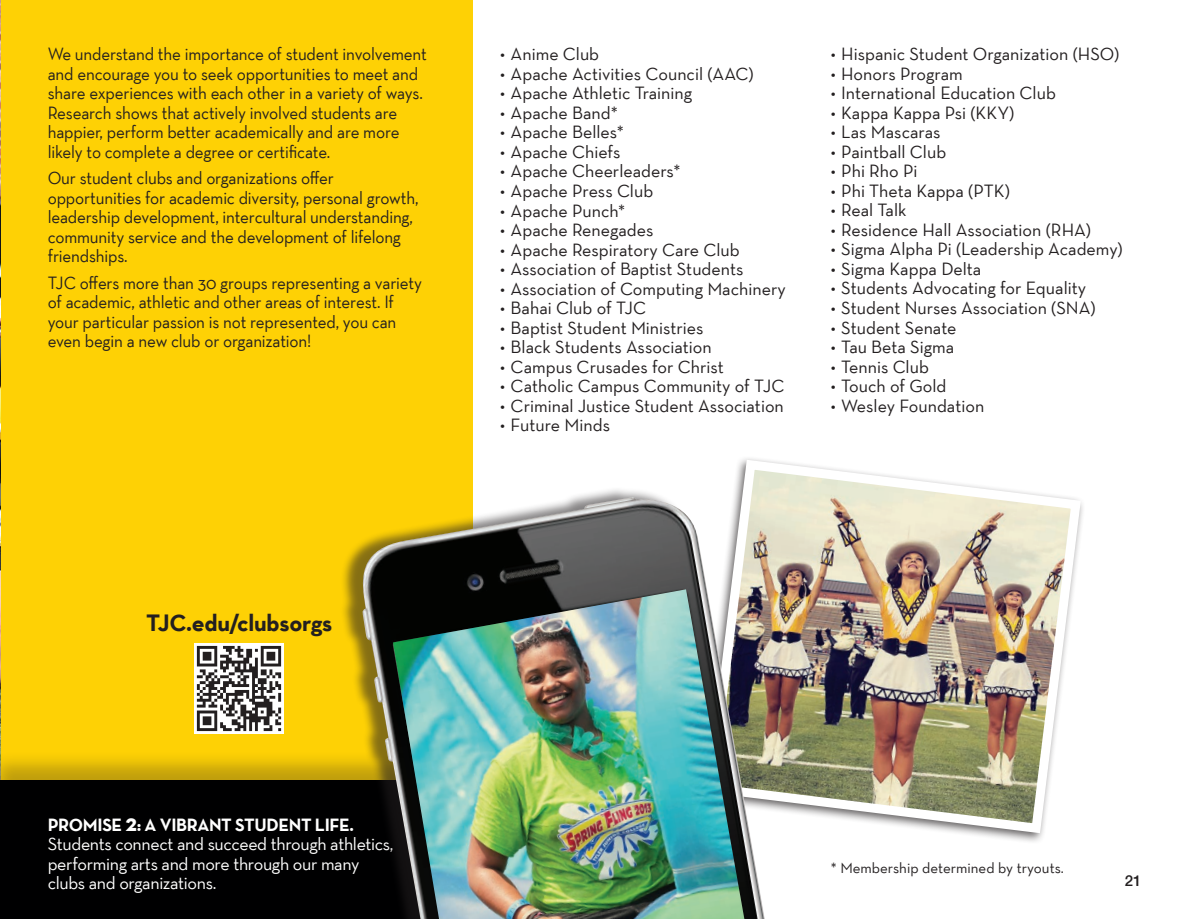
<style>
.page{position:relative;width:1188px;height:919px;background:#fff}
.page>*{position:absolute;margin:0;border:0;box-sizing:border-box;transform-origin:0 0}
.t1{font:700 24px "Neutra Text";letter-spacing:-.01em;color:#231f20}
.t2{font:18px "Neutra Text";letter-spacing:-.01em;color:#231f20}
.t3{font:18px/19.5px "Neutra Text";letter-spacing:-.01em;color:#231f20;scale:.95 1}
.t4{font:18px/19.5px "Neutra Text";letter-spacing:-.02em;color:#fff}
.t5{font:15px "Neutra Text";color:#231f20}
.t6{font:500 15px "Helvetica Neue";color:#231f20}
.s1{font-weight:700}
.s2{font-weight:700;font-size:24px}
</style>
<div class="page">
<img style="left:735px;top:458px;width:348px;height:379px">
<div style="left:0;top:0;width:473px;height:918px;background:#fed105"></div>
<img style="left:0;top:1px;width:1px;height:749px">
<div style="left:0;top:750px;width:488px;height:168px;background:#231f20;opacity:.29"></div>
<div style="left:0;top:780px;width:473px;height:138px;background:#000001"></div>
<div style="left:340px;top:486px;width:425px;height:432px;background:#231f20;opacity:.55"></div>
<img style="left:361px;top:497px;width:406px;height:421px">
<img style="left:393px;top:589px;width:354px;height:329px">
<img style="left:195px;top:643px;width:89px;height:90px">
<p class="t3" style="left:48px;top:44px;width:400px">We understand the importance of student involvement and encourage you to seek opportunities to meet and share experiences with each other in a variety of ways.<br>Research shows that actively involved students are happier, perform better academically and are more likely to complete a degree or certificate.</p>
<p class="t3" style="left:48px;top:168px;width:392px">Our student clubs and organizations offer opportunities for academic diversity, personal growth, leadership development, intercultural understanding, community service and the development of lifelong friendships.</p>
<p class="t3" style="left:48px;top:272px;width:395px">TJC offers more than 30 groups representing a variety of academic, athletic and other areas of interest. If your particular passion is not represented, you can even begin a new club or organization!</p>
<h1 class="t1" style="left:146px;top:608px;width:188px">TJC.edu/clubsorgs</h1>
<p class="t4" style="left:48px;top:814px;width:347px"><span class="s1">PROMISE</span> <span class="s2">2</span><span class="s1">: A VIBRANT STUDENT LIFE.<br></span>Students connect and succeed through athletics, performing arts and more through our many clubs and organizations.</p>
<p class="t2" style="left:500px;top:43px;width:101px">• Anime Club</p>
<p class="t2" style="left:500px;top:63px;width:255px">• Apache Activities Council (AAC)</p>
<p class="t2" style="left:500px;top:82px;width:194px">• Apache Athletic Training</p>
<p class="t2" style="left:500px;top:102px;width:119px">• Apache Band*</p>
<p class="t2" style="left:500px;top:121px;width:125px">• Apache Belles*</p>
<p class="t2" style="left:500px;top:141px;width:122px">• Apache Chiefs</p>
<p class="t2" style="left:500px;top:160px;width:182px">• Apache Cheerleaders*</p>
<p class="t2" style="left:500px;top:180px;width:155px">• Apache Press Club</p>
<p class="t2" style="left:500px;top:199px;width:127px">• Apache Punch*</p>
<p class="t2" style="left:500px;top:219px;width:155px">• Apache Renegades</p>
<p class="t2" style="left:500px;top:238px;width:241px">• Apache Respiratory Care Club</p>
<p class="t2" style="left:500px;top:258px;width:245px">• Association of Baptist Students</p>
<p class="t2" style="left:500px;top:277px;width:287px">• Association of Computing Machinery</p>
<p class="t2" style="left:500px;top:297px;width:148px">• Bahai Club of TJC</p>
<p class="t2" style="left:500px;top:316px;width:205px">• Baptist Student Ministries</p>
<p class="t2" style="left:500px;top:336px;width:213px">• Black Students Association</p>
<p class="t2" style="left:500px;top:355px;width:225px">• Campus Crusades for Christ</p>
<p class="t2" style="left:500px;top:375px;width:286px">• Catholic Campus Community of TJC</p>
<p class="t2" style="left:500px;top:394px;width:285px">• Criminal Justice Student Association</p>
<p class="t2" style="left:500px;top:414px;width:111px">• Future Minds</p>
<p class="t2" style="left:831px;top:43px;width:290px">• Hispanic Student Organization (HSO)</p>
<p class="t2" style="left:831px;top:63px;width:134px">• Honors Program</p>
<p class="t2" style="left:831px;top:82px;width:227px">• International Education Club</p>
<p class="t2" style="left:831px;top:102px;width:185px">• Kappa Kappa Psi (KKY)</p>
<p class="t2" style="left:831px;top:121px;width:111px">• Las Mascaras</p>
<p class="t2" style="left:831px;top:141px;width:117px">• Paintball Club</p>
<p class="t2" style="left:831px;top:160px;width:88px">• Phi Rho Pi</p>
<p class="t2" style="left:831px;top:180px;width:181px">• Phi Theta Kappa (PTK)</p>
<p class="t2" style="left:831px;top:199px;width:77px">• Real Talk</p>
<p class="t2" style="left:831px;top:219px;width:262px">• Residence Hall Association (RHA)</p>
<p class="t2" style="left:831px;top:238px;width:293px">• Sigma Alpha Pi (Leadership Academy)</p>
<p class="t2" style="left:831px;top:258px;width:152px">• Sigma Kappa Delta</p>
<p class="t2" style="left:831px;top:277px;width:257px">• Students Advocating for Equality</p>
<p class="t2" style="left:831px;top:297px;width:266px">• Student Nurses Association (SNA)</p>
<p class="t2" style="left:831px;top:316px;width:127px">• Student Senate</p>
<p class="t2" style="left:831px;top:336px;width:125px">• Tau Beta Sigma</p>
<p class="t2" style="left:831px;top:355px;width:100px">• Tennis Club</p>
<p class="t2" style="left:831px;top:375px;width:117px">• Touch of Gold</p>
<p class="t2" style="left:831px;top:394px;width:155px">• Wesley Foundation</p>
<p class="t5" style="left:831px;top:858px;width:234px">* Membership determined by tryouts.</p>
<p class="t6" style="left:1125px;top:867px;width:18px">21</p>
</div>
